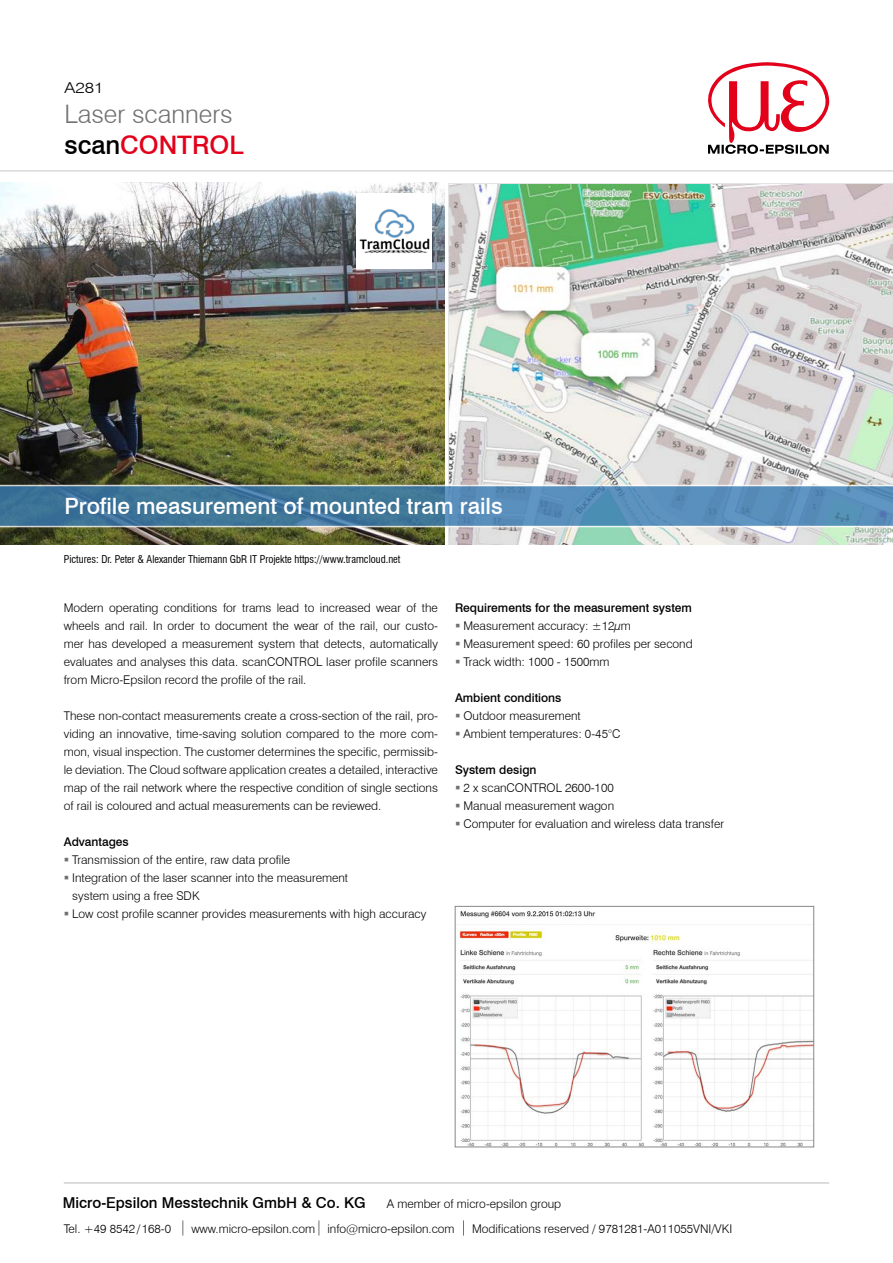
<style>
.page{position:relative;width:893px;height:1263px;background:#fff}
.page>*{position:absolute;margin:0;border:0;box-sizing:border-box;transform-origin:0 0}
.t1{font:300 25.5px/30.6px "Swiss 721 BT";color:#707172}
.t2{font:500 22.5px "Swiss 721 BT";letter-spacing:-.005em;color:#fff}
.t3{font:500 15px "Swiss 721 BT";color:#000}
.t4{font:300 15px "Swiss 721 BT";color:#000;scale:1.18 1}
.t5{font:300 12px/18px "Swiss 721 BT";color:#000}
.t6{font:500 12px "Swiss 721 BT";color:#000}
.t7{font:condensed 10.5px "Swiss 721 BT";color:#000}
.s1{font-weight:500;color:#000}
.s2{font-weight:500;color:#e2001a}
</style>
<div class="page">
<hr style="left:64px;top:1182px;width:765px;height:2px;background:#d0d1d2">
<hr style="left:0;top:170px;width:893px;height:2px;background:#d9dadb">
<svg style="left:448px;top:183px;width:1px;height:361px"></svg>
<svg style="left:708px;top:62px;width:121px;height:92px"></svg>
<img style="left:0;top:183px;width:444px;height:361px">
<img style="left:450px;top:184px;width:443px;height:360px">
<svg style="left:183px;top:1220px;width:1px;height:15px"></svg>
<svg style="left:319px;top:1220px;width:1px;height:15px"></svg>
<svg style="left:463px;top:1220px;width:1px;height:15px"></svg>
<img style="left:457px;top:911px;width:355px;height:234px">
<div style="left:455px;top:906px;width:359px;height:241px;border:1px solid #87888a"></div>
<img style="left:356px;top:193px;width:76px;height:76px">
<svg style="left:0;top:485px;width:893px;height:42px;background:#5487ac"></svg>
<p class="t4" style="left:65px;top:78px;width:35px">A281</p>
<h1 class="t1" style="left:65px;top:99px;width:181px">Laser scanners <span class="s1">scan</span><span class="s2">CONTROL</span></h1>
<h2 class="t2" style="left:65px;top:492px;width:440px">Profile measurement of mounted tram rails</h2>
<p class="t7" style="left:64px;top:553px;width:338px">Pictures: Dr. Peter &amp; Alexander Thiemann GbR IT Projekte https://www.tramcloud.net</p>
<p class="t5" style="left:64px;top:599px;width:376px;text-align:justify">Modern operating conditions for trams lead to increased wear of the wheels and rail. In order to document the wear of the rail, our custo&shy;mer has developed a measurement system that detects, automatically evaluates and analyses this data. scanCONTROL laser profile scanners from Micro-Epsilon record the profile of the rail.</p>
<p class="t5" style="left:64px;top:707px;width:376px;text-align:justify">These non-contact measurements create a cross-section of the rail, pro&shy;viding an innovative, time-saving solution compared to the more com&shy;mon, visual inspection. The customer determines the specific, permissib&shy;le deviation. The Cloud software application creates a detailed, interactive map of the rail network where the respective condition of single sections of rail is coloured and actual measurements can be reviewed.</p>
<p class="t6" style="left:64px;top:834px;width:67px">Advantages</p>
<p class="t5" style="left:72px;top:851px;width:356px">Transmission of the entire, raw data profile<br>Integration of the laser scanner into the measurement<br>system using a free SDK<br>Low cost profile scanner provides measurements with high accuracy</p>
<p class="t6" style="left:455px;top:600px;width:239px">Requirements for the measurement system</p>
<p class="t5" style="left:463px;top:617px;width:231px">Measurement accuracy: ±12µm<br>Measurement speed: 60 profiles per second<br>Track width: 1000 - 1500mm</p>
<p class="t6" style="left:455px;top:690px;width:108px">Ambient conditions</p>
<p class="t5" style="left:463px;top:707px;width:158px">Outdoor measurement<br>Ambient temperatures: 0-45°C</p>
<p class="t6" style="left:455px;top:762px;width:83px">System design</p>
<p class="t5" style="left:463px;top:779px;width:262px">2 x scanCONTROL 2600-100<br>Manual measurement wagon<br>Computer for evaluation and wireless data transfer</p>
<p class="t3" style="left:63px;top:1194px;width:304px">Micro-Epsilon Messtechnik GmbH &amp; Co. KG</p>
<p class="t5" style="left:387px;top:1195px;width:176px">A member of micro-epsilon group</p>
<p class="t5" style="left:64px;top:1219px;width:109px">Tel. +49 8542/168-0</p>
<p class="t5" style="left:191px;top:1219px;width:265px">www.micro-epsilon.com info@micro-epsilon.com</p>
<p class="t5" style="left:472px;top:1219px;width:262px">Modifications reserved / 9781281-A011055VNI/VKI</p>
</div>
